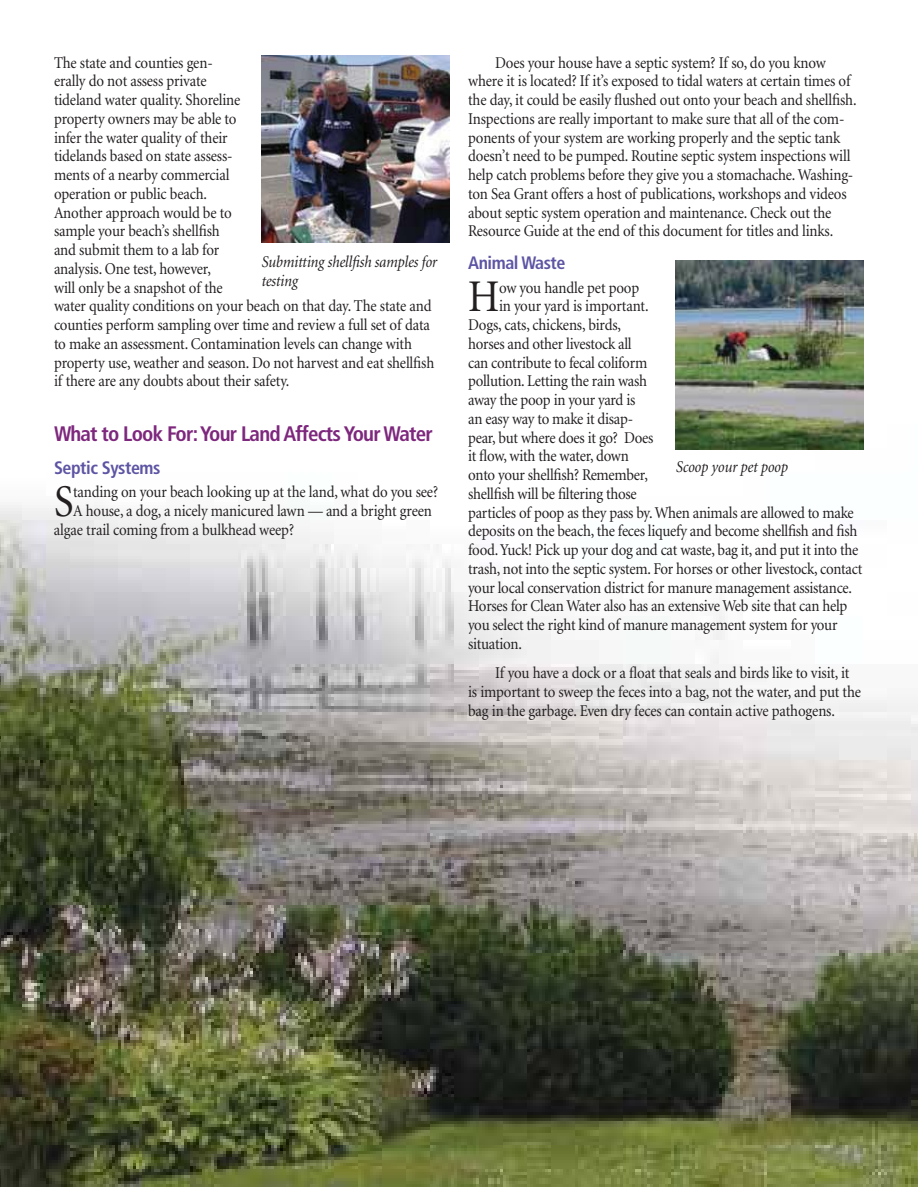
<style>
.page{position:relative;width:918px;height:1188px;background:#fff}
.page>*{position:absolute;margin:0;border:0;box-sizing:border-box;transform-origin:0 0}
.t1{font:45.3px "Minion";color:#231f20;scale:.9 1}
.t2{font:700 condensed 21px "Frutiger";letter-spacing:-.035em;color:#7d277d}
.t3{font:700 condensed 18px "Frutiger";letter-spacing:-.025em;color:#5d55a4}
.t4{font:16.5px/18.8px "Minion";letter-spacing:-.01em;color:#231f20;scale:.9 1}
.t5{font:italic 16.5px/18.8px "Minion";letter-spacing:-.01em;color:#231f20;scale:.9 1}
</style>
<div class="page">
<img style="left:0;top:377px;width:918px;height:810px">
<img style="left:261px;top:55px;width:189px;height:188px">
<img style="left:676px;top:261px;width:187px;height:188px">
<p class="t4" style="left:54px;top:54px;width:424px">The state and counties gen-<br>erally do not assess private<br>tideland water quality. Shoreline<br>property owners may be able to<br>infer the water quality of their<br>tidelands based on state assess-<br>ments of a nearby commercial<br>operation or public beach.<br>Another approach would be to<br>sample your beach’s shellfish<br>and submit them to a lab for<br>analysis. One test, however,<br>will only be a snapshot of the<br>water quality conditions on your beach on that day. The state and counties perform sampling over time and review a full set of data to make an assessment. Contamination levels can change with property use, weather and season. Do not harvest and eat shellfish if there are any doubts about their safety.</p>
<p class="t2" style="left:54px;top:425px;width:380px">What to Look For: Your Land Affects Your Water</p>
<p class="t3" style="left:54px;top:461px;width:108px">Septic Systems</p>
<h1 class="t1" style="left:54px;top:484px;width:23px">S</h1>
<p class="t4" style="left:73px;top:484px;width:407px">tanding on your beach looking up at the land, what do you see?</p>
<p class="t5" style="left:261px;top:254px;width:197px">Submitting shellfish samples for testing</p>
<p class="t4" style="left:73px;top:503px;width:400px">A house, a dog, a nicely manicured lawn — and a bright green</p>
<p class="t4" style="left:54px;top:522px;width:268px">algae trail coming from a bulkhead weep?</p>
<p class="t4" style="left:468px;top:54px;width:433px;text-indent:27px">Does your house have a septic system? If so, do you know where it is located? If it’s exposed to tidal waters at certain times of the day, it could be easily flushed out onto your beach and shellfish.<br>Inspections are really important to make sure that all of the com&shy;ponents of your system are working properly and the septic tank doesn’t need to be pumped. Routine septic system inspections will help catch problems before they give you a stomachache. Washing&shy;ton Sea Grant offers a host of publications, workshops and videos about septic system operation and maintenance. Check out the Resource Guide at the end of this document for titles and links.</p>
<p class="t3" style="left:468px;top:256px;width:99px">Animal Waste</p>
<h1 class="t1" style="left:468px;top:279px;width:36px">H</h1>
<p class="t4" style="left:499px;top:279px;width:157px">ow you handle pet poop</p>
<p class="t4" style="left:499px;top:298px;width:168px">in your yard is important.</p>
<p class="t4" style="left:468px;top:317px;width:171px">Dogs, cats, chickens, birds,</p>
<p class="t4" style="left:468px;top:336px;width:183px">horses and other livestock all</p>
<p class="t4" style="left:468px;top:354px;width:201px">can contribute to fecal coliform</p>
<p class="t4" style="left:468px;top:373px;width:200px">pollution. Letting the rain wash</p>
<p class="t4" style="left:468px;top:392px;width:187px">away the poop in your yard is</p>
<p class="t4" style="left:468px;top:411px;width:185px">an easy way to make it disap-</p>
<p class="t4" style="left:468px;top:429px;width:207px">pear, but where does it go? Does</p>
<p class="t4" style="left:468px;top:448px;width:180px">it flow, with the water, down</p>
<p class="t4" style="left:468px;top:467px;width:201px">onto your shellfish? Remember,</p>
<p class="t4" style="left:468px;top:486px;width:189px">shellfish will be filtering those</p>
<p class="t4" style="left:468px;top:504px;width:430px">particles of poop as they pass by. When animals are allowed to make</p>
<p class="t4" style="left:468px;top:523px;width:434px">deposits on the beach, the feces liquefy and become shellfish and fish</p>
<p class="t4" style="left:468px;top:542px;width:435px">food. Yuck! Pick up your dog and cat waste, bag it, and put it into the</p>
<p class="t4" style="left:468px;top:561px;width:439px">trash, not into the septic system. For horses or other livestock, contact</p>
<p class="t4" style="left:468px;top:579px;width:428px">your local conservation district for manure management assistance.</p>
<p class="t4" style="left:468px;top:598px;width:423px">Horses for Clean Water also has an extensive Web site that can help</p>
<p class="t4" style="left:468px;top:617px;width:412px">you select the right kind of manure management system for your</p>
<p class="t4" style="left:468px;top:636px;width:61px">situation.</p>
<p class="t4" style="left:468px;top:665px;width:438px;text-indent:27px">If you have a dock or a float that seals and birds like to visit, it is important to sweep the feces into a bag, not the water, and put the bag in the garbage. Even dry feces can contain active pathogens.</p>
<p class="t5" style="left:676px;top:459px;width:126px">Scoop your pet poop</p>
</div>
